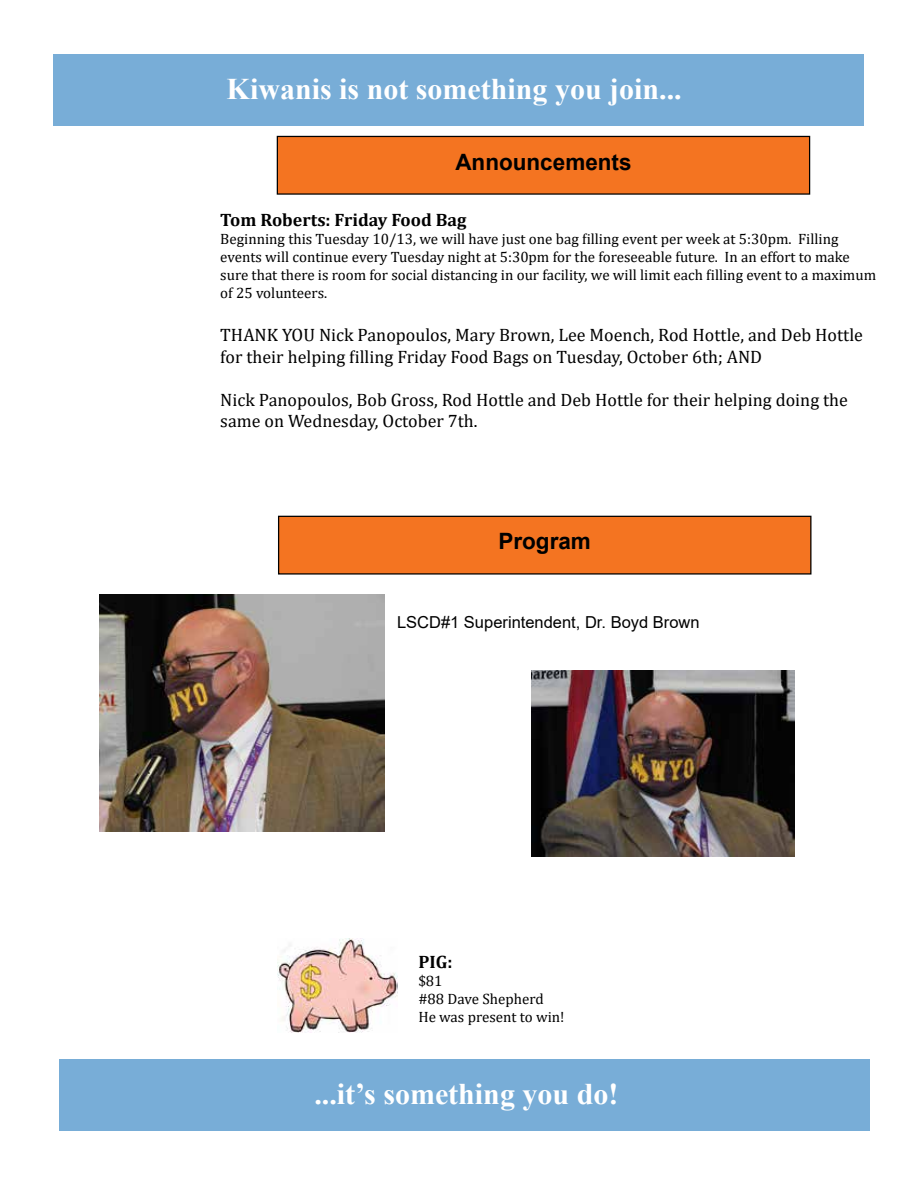
<style>
.page{position:relative;width:918px;height:1188px;background:#fff}
.page>*{position:absolute;margin:0;border:0;box-sizing:border-box;transform-origin:0 0}
.t1{font:700 30px "Times New Roman";color:#fff}
.t2{font:700 22.5px "Arial";color:#000}
.t3{font:18px/21.6px "Cambria";color:#000}
.t4{font:700 18px "Cambria";color:#000}
.t5{font:16.5px "Arial";color:#000}
.t6{font:15px/18px "Cambria";color:#000}
</style>
<div class="page">
<div style="left:54px;top:54px;width:810px;height:71px;background:#78add7"></div>
<div style="left:60px;top:1060px;width:810px;height:71px;background:#78add7"></div>
<div style="left:277px;top:136px;width:533px;height:58px;background:#f47421"></div>
<div style="left:277px;top:136px;width:533px;height:59px;border:1px solid #000"></div>
<img style="left:278px;top:938px;width:119px;height:95px">
<div style="left:279px;top:516px;width:532px;height:58px;background:#f47421"></div>
<div style="left:278px;top:516px;width:534px;height:59px;border:1px solid #000"></div>
<img style="left:99px;top:594px;width:285px;height:238px">
<img style="left:531px;top:670px;width:264px;height:186px">
<h1 class="t1" style="left:227px;top:67px;width:457px">Kiwanis is not something you join...</h1>
<h2 class="t2" style="left:455px;top:146px;width:178px">Announcements</h2>
<p class="t4" style="left:220px;top:207px;width:248px">Tom Roberts: Friday Food Bag</p>
<p class="t6" style="left:220px;top:230px;width:657px">Beginning this Tuesday 10/13, we will have just one bag filling event per week at 5:30pm. Filling events will continue every Tuesday night at 5:30pm for the foreseeable future. In an effort to make sure that there is room for social distancing in our facility, we will limit each filling event to a maximum of 25 volunteers.</p>
<p class="t3" style="left:220px;top:324px;width:644px">THANK YOU Nick Panopoulos, Mary Brown, Lee Moench, Rod Hottle, and Deb Hottle for their helping filling Friday Food Bags on Tuesday, October 6th; AND</p>
<p class="t3" style="left:220px;top:389px;width:629px">Nick Panopoulos, Bob Gross, Rod Hottle and Deb Hottle for their helping doing the same on Wednesday, October 7th.</p>
<h2 class="t2" style="left:498px;top:526px;width:94px">Program</h2>
<p class="t5" style="left:397px;top:611px;width:304px">LSCD#1 Superintendent, Dr. Boyd Brown</p>
<p class="t4" style="left:418px;top:949px;width:36px">PIG:</p>
<p class="t6" style="left:418px;top:972px;width:148px">$81<br>#88 Dave Shepherd<br>He was present to win!</p>
<h1 class="t1" style="left:314px;top:1073px;width:305px">...it’s something you do!</h1>
</div>
